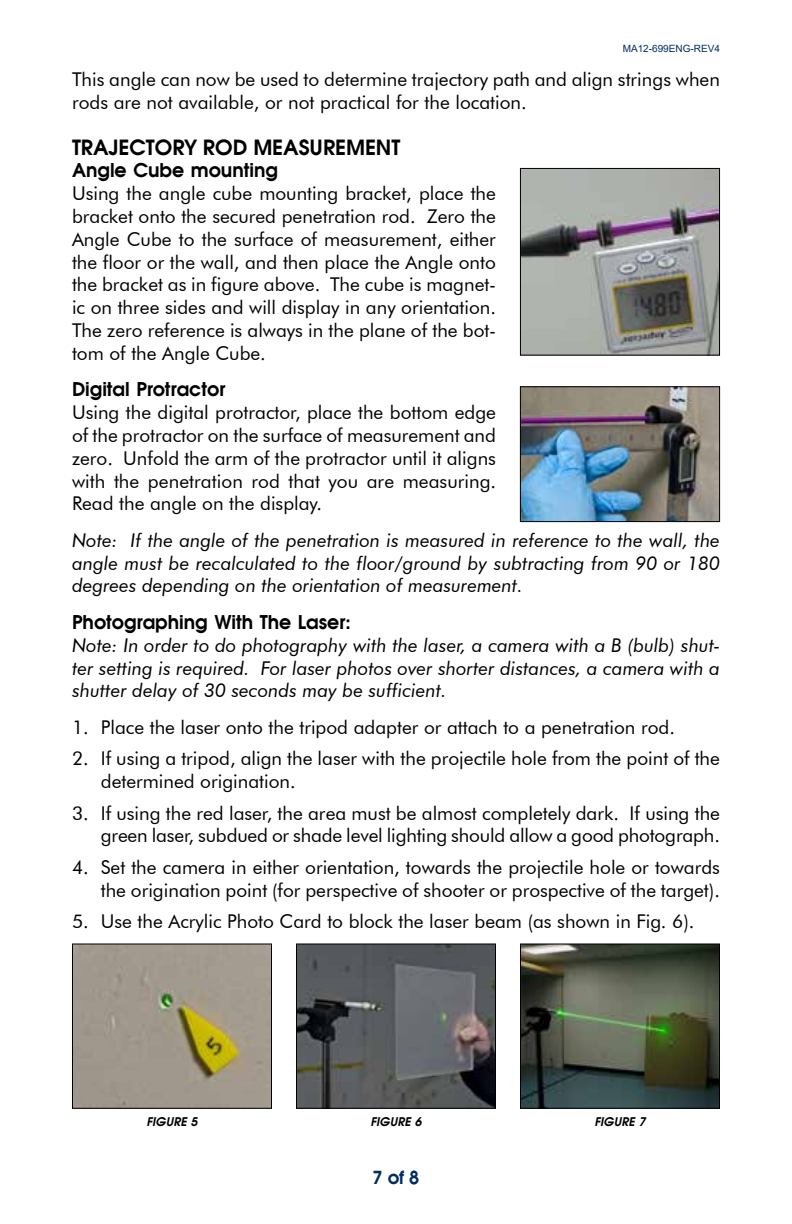
<style>
.page{position:relative;width:792px;height:1224px;background:#fff}
.page>*{position:absolute;margin:0;border:0;box-sizing:border-box;transform-origin:0 0}
.t1{font:700 21px "Avalon";color:#000}
.t2{font:19px/22.8px "Futura BT";color:#000}
.t3{font:italic 19px/22.8px "Futura BT";color:#000;text-align:justify}
.t4{font:700 19px "Avalon";color:#000}
.t5{font:700 18px "Avalon";color:#002d62}
.t6{font:italic 700 12px "Avalon";color:#000}
.t7{font:10px "Arial";color:#002d62}
</style>
<div class="page">
<img style="left:298px;top:946px;width:196px;height:161px">
<div style="left:296px;top:944px;width:200px;height:165px;border:1px solid #000"></div>
<img style="left:522px;top:170px;width:196px;height:184px">
<div style="left:520px;top:168px;width:200px;height:188px;border:1px solid #000"></div>
<img style="left:522px;top:388px;width:196px;height:132px">
<div style="left:520px;top:386px;width:200px;height:136px;border:1px solid #000"></div>
<img style="left:74px;top:946px;width:196px;height:161px">
<div style="left:72px;top:944px;width:200px;height:165px;border:1px solid #000"></div>
<img style="left:522px;top:946px;width:196px;height:161px">
<div style="left:520px;top:944px;width:200px;height:165px;border:1px solid #000"></div>
<p class="t7" style="left:623px;top:42px;width:99px">MA12-699ENG-REV4</p>
<p class="t2" style="left:72px;top:68px;width:649px">This angle can now be used to determine trajectory path and align strings when rods are not available, or not practical for the location.</p>
<p class="t1" style="left:72px;top:133px;width:330px">TRAJECTORY ROD MEASUREMENT</p>
<p class="t4" style="left:72px;top:157px;width:207px">Angle Cube mounting</p>
<p class="t2" style="left:72px;top:182px;width:426px;text-align:justify">Using the angle cube mounting bracket, place the bracket onto the secured penetration rod. Zero the Angle Cube to the surface of measurement, either the floor or the wall, and then place the Angle onto the bracket as in figure above. The cube is magnet&shy;ic on three sides and will display in any orientation.<br>The zero reference is always in the plane of the bot&shy;tom of the Angle Cube.</p>
<p class="t4" style="left:72px;top:376px;width:155px">Digital Protractor</p>
<p class="t2" style="left:72px;top:401px;width:426px;text-align:justify">Using the digital protractor, place the bottom edge of the protractor on the surface of measurement and zero. Unfold the arm of the protractor until it aligns with the penetration rod that you are measuring.<br>Read the angle on the display.</p>
<p class="t3" style="left:72px;top:529px;width:650px">Note: If the angle of the penetration is measured in reference to the wall, the angle must be recalculated to the floor/ground by subtracting from 90 or 180 degrees depending on the orientation of measurement.</p>
<p class="t4" style="left:72px;top:609px;width:280px">Photographing With The Laser:</p>
<p class="t3" style="left:72px;top:633px;width:650px">Note: In order to do photography with the laser, a camera with a B (bulb) shut&shy;ter setting is required. For laser photos over shorter distances, a camera with a shutter delay of 30 seconds may be sufficient.</p>
<p class="t2" style="left:72px;top:716px;width:604px">1. Place the laser onto the tripod adapter or attach to a penetration rod.</p>
<p class="t2" style="left:101px;top:747px;width:621px;text-indent:-29px">2. If using a tripod, align the laser with the projectile hole from the point of the determined origination.</p>
<p class="t2" style="left:72px;top:801px;width:650px;text-align:right">3. If using the red laser, the area must be almost completely dark. If using the green laser, subdued or shade level lighting should allow a good photograph.</p>
<p class="t2" style="left:72px;top:855px;width:650px;text-align:right">4. Set the camera in either orientation, towards the projectile hole or towards the origination point (for perspective of shooter or prospective of the target).</p>
<p class="t2" style="left:72px;top:910px;width:624px">5. Use the Acrylic Photo Card to block the laser beam (as shown in Fig. 6).</p>
<p class="t6" style="left:146px;top:1114px;width:53px">FIGURE 5</p>
<p class="t6" style="left:370px;top:1114px;width:53px">FIGURE 6</p>
<p class="t6" style="left:594px;top:1114px;width:53px">FIGURE 7</p>
<p class="t5" style="left:373px;top:1165px;width:48px">7 of 8</p>
</div>
